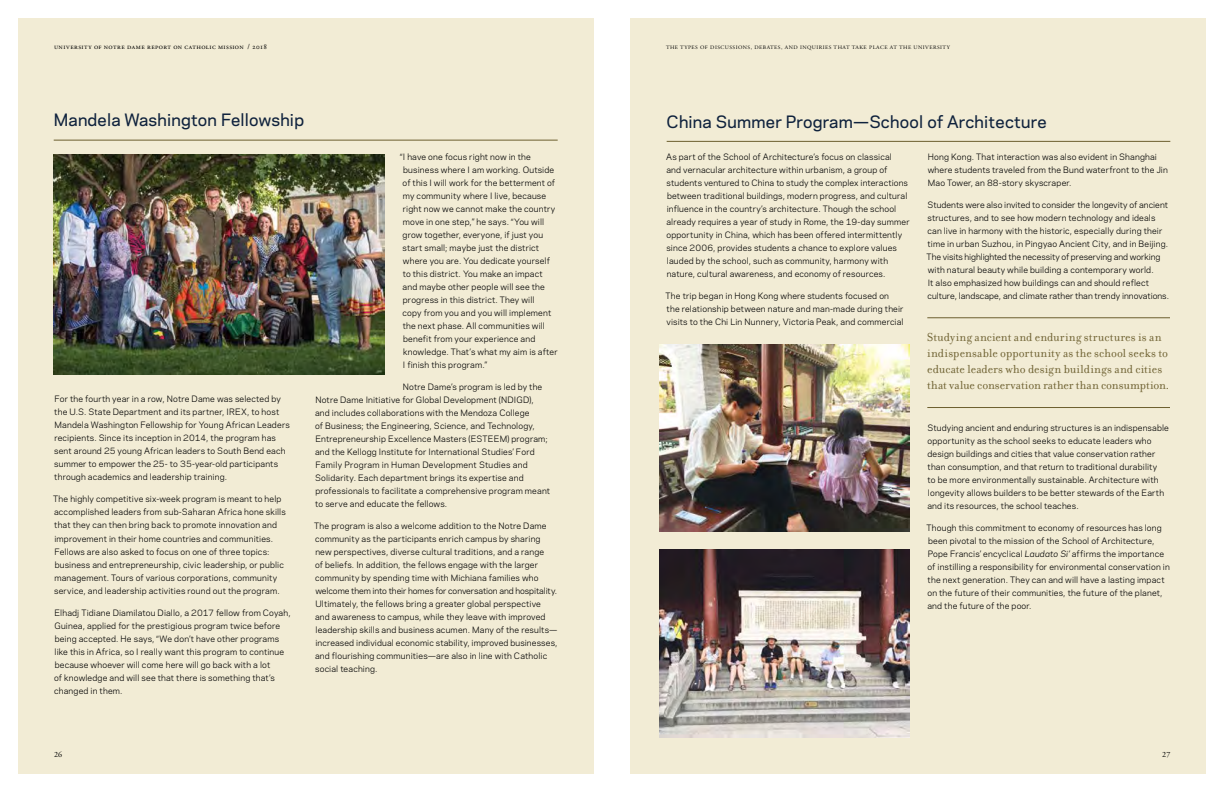
<style>
.page{position:relative;width:1224px;height:792px;background:#fff}
.page>*{position:absolute;margin:0;border:0;box-sizing:border-box;transform-origin:0 0}
.t1{font:500 16px "Galaxie Polaris";letter-spacing:.015em;color:#0f223d}
.t2{font:12.5px/16.2px "Filosofia";letter-spacing:.01em;color:#6c5f2f}
.t3{font:8.2px/13px "Galaxie Polaris";letter-spacing:.02em;color:#000}
.t4{font:8px "Adobe Garamond Pro";color:#000}
.t5{font:7.5px "Adobe Garamond Pro";letter-spacing:.055em;color:#000}
.t6{font:5.3px "Adobe Garamond Pro";letter-spacing:.085em;color:#000;scale:1.04 1}
.s1{font-style:italic}
</style>
<div class="page">
<div style="left:630px;top:18px;width:576px;height:756px;background:#f2ecd5"></div>
<div style="left:18px;top:18px;width:576px;height:756px;background:#f2ecd5"></div>
<hr style="left:54px;top:140px;width:504px;height:1px;background:#6c5f2f">
<img style="left:54px;top:154px;width:330px;height:221px">
<hr style="left:667px;top:141px;width:503px;height:1px;background:#6c5f2f">
<img style="left:659px;top:344px;width:250px;height:188px">
<img style="left:659px;top:549px;width:250px;height:188px">
<hr style="left:927px;top:318px;width:243px;height:1px;background:#6c5f2f">
<hr style="left:927px;top:407px;width:243px;height:1px;background:#6c5f2f">
<p class="t5" style="left:54px;top:42px;width:215px">university of notre dame report on catholic mission / 2018</p>
<h1 class="t1" style="left:54px;top:108px;width:252px">Mandela Washington Fellowship</h1>
<p class="t3" style="left:54px;top:392px;width:237px">For the fourth year in a row, Notre Dame was selected by the U.S. State Department and its partner, IREX, to host Mandela Washington Fellowship for Young African Leaders recipients. Since its inception in 2014, the program has sent around 25 young African leaders to South Bend each summer to empower the 25- to 35-year-old participants through academics and leadership training.</p>
<p class="t3" style="left:53px;top:492px;width:234px">The highly competitive six-week program is meant to help accomplished leaders from sub-Saharan Africa hone skills that they can then bring back to promote innovation and improvement in their home countries and communities.<br>Fellows are also asked to focus on one of three topics: business and entrepreneurship, civic leadership, or public management. Tours of various corporations, community service, and leadership activities round out the program.</p>
<p class="t3" style="left:54px;top:605px;width:238px">Elhadj Tidiane Diamilatou Diallo, a 2017 fellow from Coyah, Guinea, applied for the prestigious program twice before being accepted. He says, “We don’t have other programs like this in Africa, so I really want this program to continue because whoever will come here will go back with a lot<br>of knowledge and will see that there is something that’s changed in them.</p>
<p class="t3" style="left:400px;top:150px;width:159px">“I have one focus right now in the business where I am working. Outside of this I will work for the betterment of my community where I live, because right now we cannot make the country move in one step,” he says. “You will grow together, everyone, if just you start small; maybe just the district where you are. You dedicate yourself<br>to this district. You make an impact<br>and maybe other people will see the progress in this district. They will<br>copy from you and you will implement the next phase. All communities will benefit from your experience and knowledge. That’s what my aim is after I finish this program.”</p>
<p class="t3" style="left:315px;top:380px;width:237px;text-indent:88px">Notre Dame’s program is led by the Notre Dame Initiative for Global Development (NDIGD), and includes collaborations with the Mendoza College<br>of Business; the Engineering, Science, and Technology, Entrepreneurship Excellence Masters (ESTEEM) program; and the Kellogg Institute for International Studies’ Ford Family Program in Human Development Studies and Solidarity. Each department brings its expertise and professionals to facilitate a comprehensive program meant to serve and educate the fellows.</p>
<p class="t3" style="left:314px;top:519px;width:245px">The program is also a welcome addition to the Notre Dame community as the participants enrich campus by sharing new perspectives, diverse cultural traditions, and a range<br>of beliefs. In addition, the fellows engage with the larger community by spending time with Michiana families who welcome them into their homes for conversation and hospitality.<br>Ultimately, the fellows bring a greater global perspective<br>and awareness to campus, while they leave with improved leadership skills and business acumen. Many of the results— increased individual economic stability, improved businesses, and flourishing communities—are also in line with Catholic social teaching.</p>
<p class="t6" style="left:666px;top:44px;width:275px">THE TYPES OF DISCUSSIONS, DEBATES, AND INQUIRIES THAT TAKE PLACE AT THE UNIVERSITY</p>
<h1 class="t1" style="left:667px;top:109px;width:381px">China Summer Program—School of Architecture</h1>
<p class="t3" style="left:928px;top:150px;width:242px">Hong Kong. That interaction was also evident in Shanghai where students traveled from the Bund waterfront to the Jin<br>Mao Tower, an 88-story skyscraper.</p>
<p class="t3" style="left:927px;top:198px;width:244px">Students were also invited to consider the longevity of ancient structures, and to see how modern technology and ideals can live in harmony with the historic, especially during their time in urban Suzhou, in Pingyao Ancient City, and in Beijing.<br>The visits highlighted the necessity of preserving and working with natural beauty while building a contemporary world.<br>It also emphasized how buildings can and should reflect culture, landscape, and climate rather than trendy innovations.</p>
<p class="t3" style="left:666px;top:150px;width:245px">As part of the School of Architecture’s focus on classical<br>and vernacular architecture within urbanism, a group of students ventured to China to study the complex interactions between traditional buildings, modern progress, and cultural influence in the country’s architecture. Though the school already requires a year of study in Rome, the 19-day summer opportunity in China, which has been offered intermittently since 2006, provides students a chance to explore values lauded by the school, such as community, harmony with nature, cultural awareness, and economy of resources.</p>
<p class="t3" style="left:666px;top:289px;width:240px">The trip began in Hong Kong where students focused on the relationship between nature and man-made during their visits to the Chi Lin Nunnery, Victoria Peak, and commercial</p>
<h2 class="t2" style="left:927px;top:329px;width:243px">Studying ancient and enduring structures is an indispensable opportunity as the school seeks to educate leaders who design buildings and cities that value conservation rather than consumption.</h2>
<p class="t3" style="left:927px;top:421px;width:243px">Studying ancient and enduring structures is an indispensable opportunity as the school seeks to educate leaders who design buildings and cities that value conservation rather than consumption, and that return to traditional durability<br>to be more environmentally sustainable. Architecture with longevity allows builders to be better stewards of the Earth and its resources, the school teaches.</p>
<p class="t3" style="left:927px;top:521px;width:245px">Though this commitment to economy of resources has long been pivotal to the mission of the School of Architecture, Pope Francis’ encyclical <span class="s1">Laudato Si’</span> affirms the importance of instilling a responsibility for environmental conservation in the next generation. They can and will have a lasting impact on the future of their communities, the future of the planet, and the future of the poor.</p>
<p class="t4" style="left:54px;top:749px;width:10px">26</p>
<p class="t4" style="left:1162px;top:749px;width:10px">27</p>
</div>
